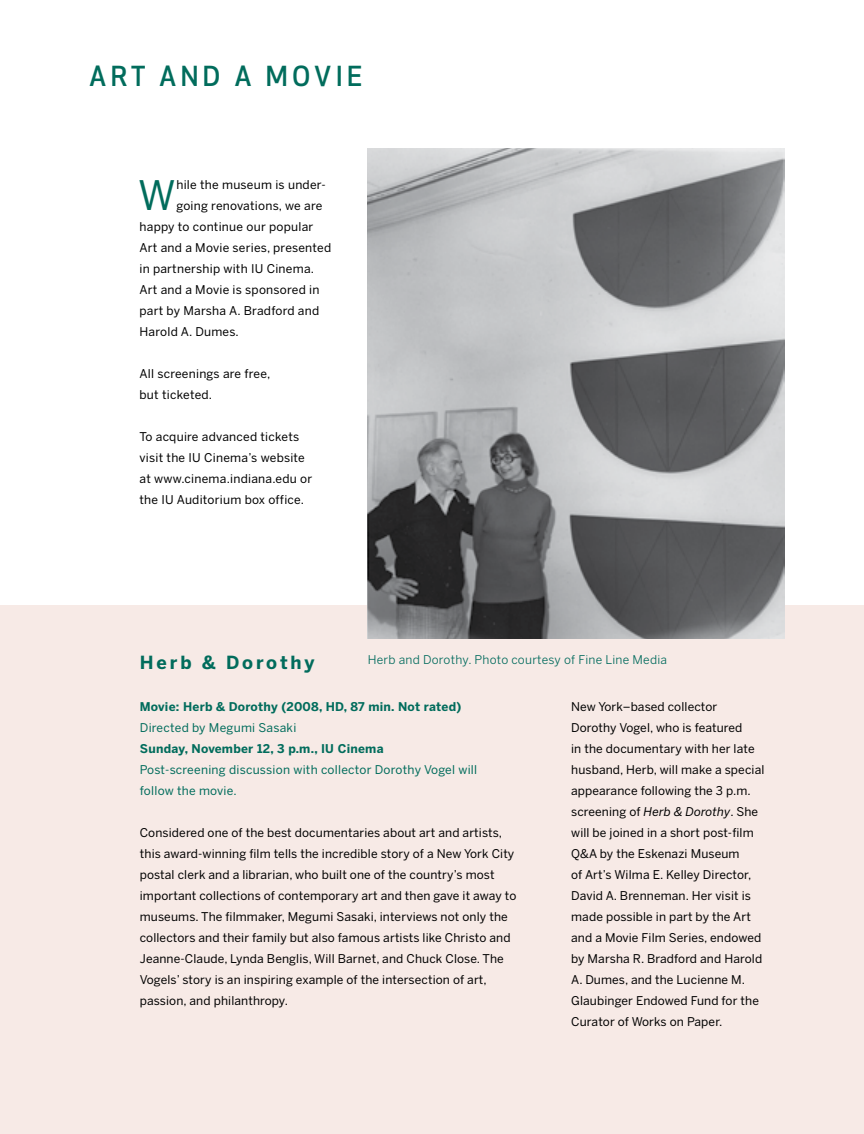
<style>
.page{position:relative;width:864px;height:1134px;background:#fff}
.page>*{position:absolute;margin:0;border:0;box-sizing:border-box;transform-origin:0 0}
.t1{font:40.35px "Benton Sans";color:#016c5c}
.t2{font:500 27px "Apex New";letter-spacing:.16em;color:#016c5c}
.t3{font:700 18px "Benton Sans";letter-spacing:.16em;color:#016c5c}
.t4{font:12px/21px "Benton Sans";letter-spacing:.01em;color:#000}
.t5{font:12px/21px "Benton Sans";letter-spacing:.02em;color:#016c5c}
.t6{font:700 12px "Benton Sans";letter-spacing:.02em;color:#016c5c}
.t7{font:12px "Benton Sans";letter-spacing:.02em;color:#006a5c}
.s1{font-style:italic}
</style>
<div class="page">
<div style="left:0;top:606px;width:864px;height:528px;background:#f7eae6"></div>
<img style="left:368px;top:148px;width:416px;height:490px">
<h2 class="t2" style="left:89px;top:58px;width:275px">ART AND A MOVIE</h2>
<h1 class="t1" style="left:138px;top:171px;width:39px">W</h1>
<p class="t4" style="left:176px;top:175px;width:151px">hile the museum is under-</p>
<p class="t4" style="left:176px;top:196px;width:147px">going renovations, we are</p>
<p class="t4" style="left:139px;top:217px;width:175px">happy to continue our popular</p>
<p class="t4" style="left:139px;top:238px;width:193px">Art and a Movie series, presented</p>
<p class="t4" style="left:139px;top:259px;width:176px">in partnership with IU Cinema.</p>
<p class="t4" style="left:139px;top:280px;width:181px">Art and a Movie is sponsored in</p>
<p class="t4" style="left:139px;top:301px;width:181px">part by Marsha A. Bradford and</p>
<p class="t4" style="left:139px;top:322px;width:101px">Harold A. Dumes.</p>
<p class="t4" style="left:139px;top:364px;width:132px">All screenings are free, but ticketed.</p>
<p class="t4" style="left:139px;top:427px;width:174px">To acquire advanced tickets visit the IU Cinema’s website at www.cinema.indiana.edu or the IU Auditorium box office.</p>
<p class="t7" style="left:368px;top:653px;width:301px">Herb and Dorothy. Photo courtesy of Fine Line Media</p>
<h3 class="t3" style="left:140px;top:652px;width:176px">Herb &amp; Dorothy</h3>
<p class="t6" style="left:140px;top:699px;width:323px">Movie: Herb &amp; Dorothy (2008, HD, 87 min. Not rated)</p>
<p class="t5" style="left:140px;top:718px;width:158px">Directed by Megumi Sasaki</p>
<p class="t6" style="left:140px;top:741px;width:245px">Sunday, November 12, 3 p.m., IU Cinema</p>
<p class="t5" style="left:140px;top:760px;width:339px">Post-screening discussion with collector Dorothy Vogel will follow the movie.</p>
<p class="t4" style="left:140px;top:823px;width:378px">Considered one of the best documentaries about art and artists, this award-winning film tells the incredible story of a New York City postal clerk and a librarian, who built one of the country’s most important collections of contemporary art and then gave it away to museums. The filmmaker, Megumi Sasaki, interviews not only the collectors and their family but also famous artists like Christo and Jeanne-Claude, Lynda Benglis, Will Barnet, and Chuck Close. The Vogels’ story is an inspiring example of the intersection of art, passion, and philanthropy.</p>
<p class="t4" style="left:571px;top:696px;width:195px">New York–based collector<br>Dorothy Vogel, who is featured<br>in the documentary with her late husband, Herb, will make a special appearance following the 3 p.m. screening of <span class="s1">Herb &amp; Dorothy</span>. She will be joined in a short post-film<br>Q&amp;A by the Eskenazi Museum<br>of Art’s Wilma E. Kelley Director,<br>David A. Brenneman. Her visit is made possible in part by the Art and a Movie Film Series, endowed by Marsha R. Bradford and Harold<br>A. Dumes, and the Lucienne M.<br>Glaubinger Endowed Fund for the<br>Curator of Works on Paper.</p>
</div>
